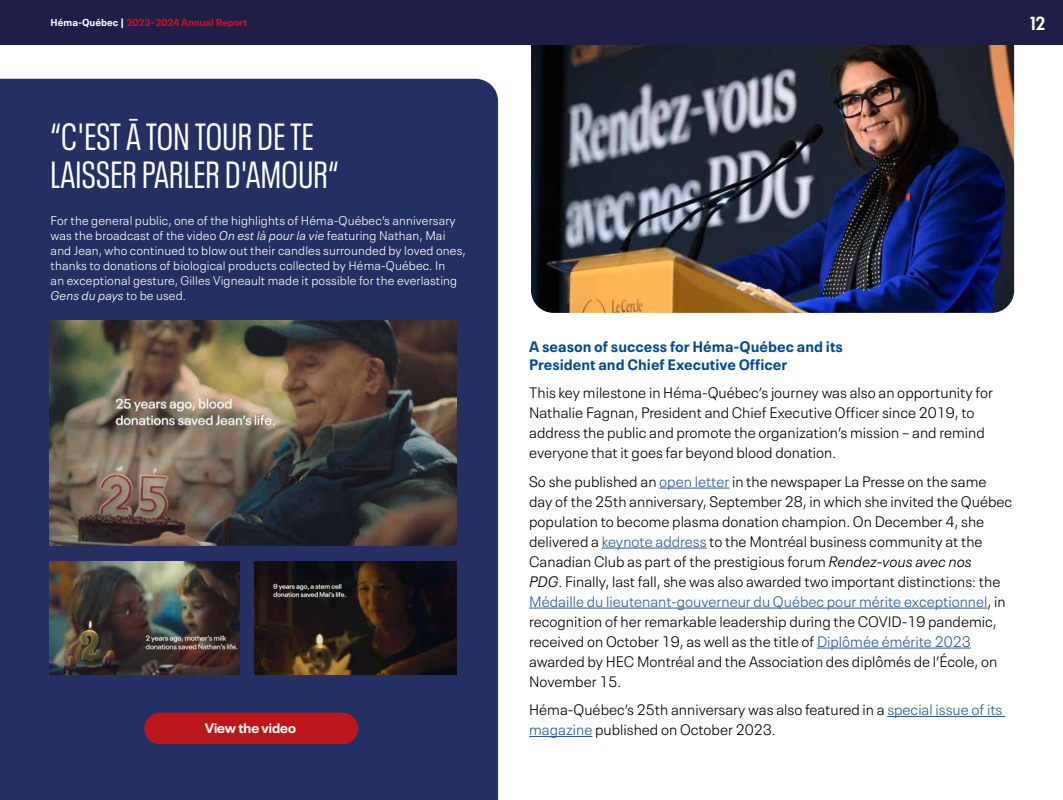
<style>
.page{position:relative;width:1063px;height:800px;background:#fff}
.page>*{position:absolute;margin:0;border:0;box-sizing:border-box;transform-origin:0 0}
.t1{font:condensed 37.5px/37.5px "Neue Plak";letter-spacing:.01em;color:#fff}
.t2{font:700 condensed 18.75px "Neue Plak";color:#fff}
.t3{font:300 15px/20px "Neue Plak Text";color:#000}
.t4{font:700 15px/17.5px "Neue Plak Text";color:#004a93}
.t5{font:700 13.75px "Neue Plak";color:#fff}
.t6{font:300 12.5px/15px "Neue Plak Text";letter-spacing:.01em;color:#fff}
.t7{font:700 10px "Neue Plak Text";color:#e30520}
.s1{color:#fff}
.s2{font-style:italic}
.s3{color:#275b9b}
</style>
<div class="page">
<div style="left:0;top:79px;width:498px;height:721px;background:#243063"></div>
<hr style="left:659px;top:488px;width:70px;height:1px;background:#275b9b">
<hr style="left:601px;top:548px;width:105px;height:1px;background:#275b9b">
<hr style="left:529px;top:608px;width:458px;height:1px;background:#275b9b">
<hr style="left:817px;top:648px;width:153px;height:1px;background:#275b9b">
<hr style="left:887px;top:716px;width:118px;height:1px;background:#275b9b">
<hr style="left:529px;top:736px;width:63px;height:1px;background:#275b9b">
<div style="left:144px;top:713px;width:214px;height:31px;background:#bc181b;border-radius:16px"></div>
<img style="left:50px;top:321px;width:406px;height:224px">
<img style="left:50px;top:561px;width:189px;height:113px">
<img style="left:254px;top:561px;width:202px;height:113px">
<img style="left:531px;top:45px;width:483px;height:268px">
<div style="left:0;top:0;width:1062px;height:45px;background:#1e1e47"></div>
<p class="t7" style="left:51px;top:15px;width:198px"><span class="s1">Héma-Québec |</span> 2023–2024 Annual Report</p>
<p class="t2" style="left:1030px;top:9px;width:16px">12</p>
<h1 class="t1" style="left:51px;top:115px;width:290px">“C'EST Ā TON TOUR DE TE<br>LAISSER PARLER D'AMOUR“</h1>
<p class="t6" style="left:51px;top:212px;width:416px">For the general public, one of the highlights of Héma‑Québec’s anniversary was the broadcast of the video <span class="s2">On est là pour la vie</span> featuring Nathan, Mai and Jean, who continued to blow out their candles surrounded by loved ones, thanks to donations of biological products collected by Héma‑Québec. In<br>an exceptional gesture, Gilles Vigneault made it possible for the everlasting <span class="s2">Gens du pays</span> to be used.</p>
<p class="t4" style="left:529px;top:336px;width:315px">A season of success for Héma‑Québec and its<br>President and Chief Executive Officer</p>
<p class="t3" style="left:529px;top:381px;width:465px">This key milestone in Héma‑Québec’s journey was also an opportunity for Nathalie Fagnan, President and Chief Executive Officer since 2019, to address the public and promote the organization’s mission – and remind everyone that it goes far beyond blood donation.</p>
<p class="t3" style="left:529px;top:470px;width:484px">So she published an <span class="s3">open letter</span> in the newspaper La Presse on the same day of the 25th anniversary, September 28, in which she invited the Québec population to become plasma donation champion. On December 4, she delivered a <span class="s3">keynote address</span> to the Montréal business community at the Canadian Club as part of the prestigious forum <span class="s2">Rendez-vous avec nos<br>PDG</span>. Finally, last fall, she was also awarded two important distinctions: the <span class="s3">Médaille du lieutenant-gouverneur du Québec pour mérite exceptionnel</span>, in recognition of her remarkable leadership during the COVID-19 pandemic, received on October 19, as well as the title of <span class="s3">Diplômée émérite 2023 </span>awarded by HEC Montréal and the Association des diplômés de l’École, on November 15.</p>
<p class="t3" style="left:529px;top:698px;width:475px">Héma‑Québec’s 25th anniversary was also featured in a <span class="s3">special issue of its</span></p>
<p class="t5" style="left:205px;top:717px;width:93px">View the video</p>
<p class="t3" style="left:529px;top:718px;width:248px"><span class="s3">magazine</span> published on October 2023.</p>
</div>
